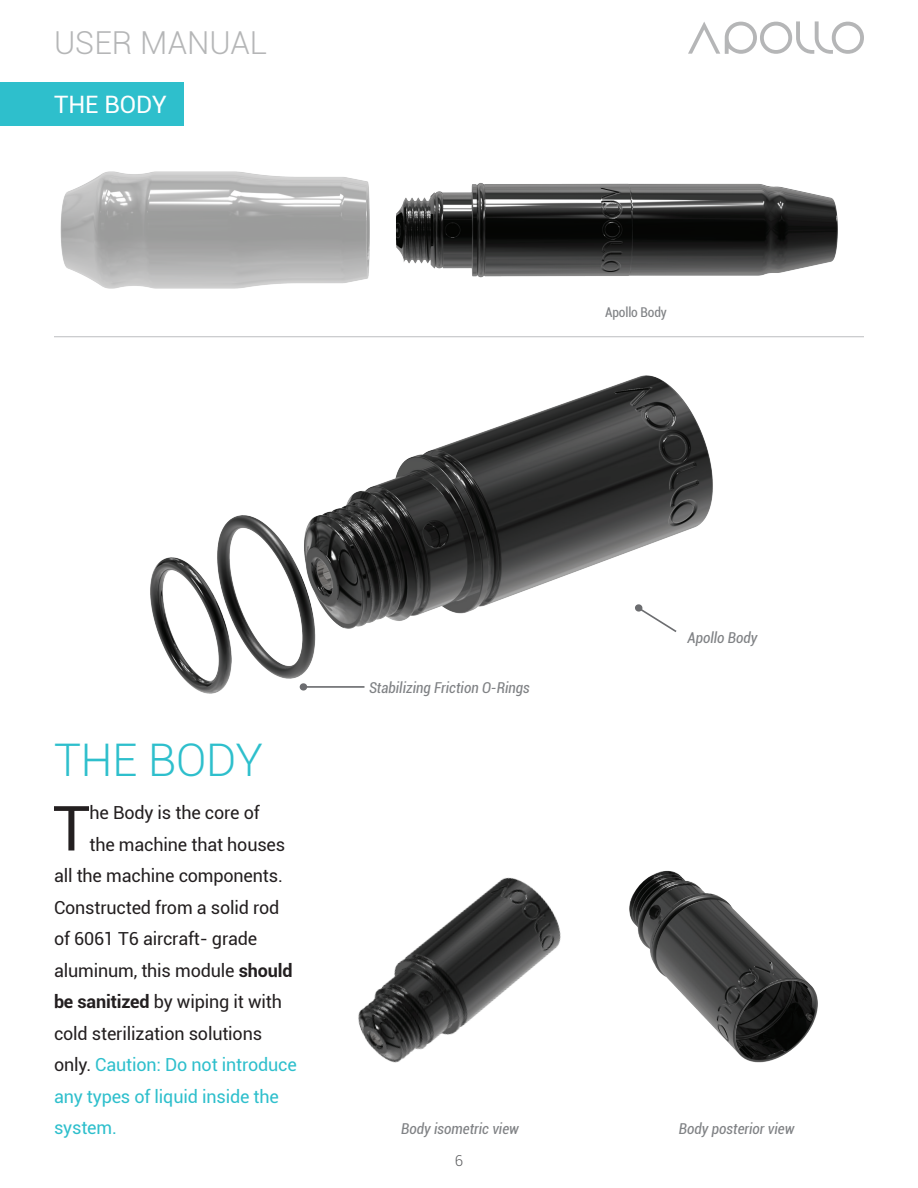
<style>
.page{position:relative;width:918px;height:1188px;background:#fff}
.page>*{position:absolute;margin:0;border:0;box-sizing:border-box;transform-origin:0 0}
.t1{font:62.25px "Roboto";color:#231f20}
.t2{font:300 45px "Roboto";color:#2ebfcc}
.t3{font:300 31.65px "Roboto";color:#b5b6b7}
.t4{font:24px "Roboto";color:#fff}
.t5{font:18px "Roboto";letter-spacing:-.01em;color:#231f20}
.t6{font:18px "Roboto";letter-spacing:-.01em;color:#2ebfcc}
.t7{font:italic condensed 15px "Roboto";color:#808285}
.t8{font:300 15px "Roboto";color:#57585a}
.t9{font:condensed 13.5px "Roboto";letter-spacing:-.01em;color:#808285}
.s1{font-weight:700}
.s2{color:#231f20}
</style>
<div class="page">
<svg style="left:688px;top:21px;width:176px;height:33px"></svg>
<div style="left:0;top:83px;width:184px;height:43px;background:#2ebfcc"></div>
<img style="left:150px;top:375px;width:563px;height:319px">
<hr style="left:54px;top:336px;width:810px;height:1px;background:#bcbdc0">
<div style="left:300px;top:683px;width:7px;height:8px;border:2px solid #6c6d70;border-radius:50%"></div>
<hr style="left:303px;top:686px;width:62px;height:2px;background:#6c6d70">
<svg style="left:637px;top:606px;width:41px;height:28px"></svg>
<div style="left:635px;top:605px;width:7px;height:6px;background:#6c6d70;border-radius:2px"></div>
<div style="left:635px;top:604px;width:8px;height:8px;border:2px solid #6c6d70;border-radius:2px"></div>
<img style="left:358px;top:877px;width:203px;height:186px">
<img style="left:629px;top:870px;width:189px;height:193px">
<img style="left:60px;top:171px;width:778px;height:118px">
<h3 class="t3" style="left:54px;top:21px;width:215px">USER MANUAL</h3>
<h3 class="t4" style="left:54px;top:88px;width:114px">THE BODY</h3>
<p class="t9" style="left:605px;top:303px;width:63px">Apollo Body</p>
<h2 class="t2" style="left:54px;top:729px;width:211px">THE BODY</h2>
<h1 class="t1" style="left:53px;top:785px;width:39px">T</h1>
<p class="t5" style="left:90px;top:800px;width:172px">he Body is the core of</p>
<p class="t5" style="left:90px;top:831px;width:197px">the machine that houses</p>
<p class="t5" style="left:54px;top:863px;width:230px">all the machine components.</p>
<p class="t5" style="left:54px;top:894px;width:227px">Constructed from a solid rod</p>
<p class="t5" style="left:54px;top:926px;width:205px">of 6061 T6 aircraft- grade</p>
<p class="t5" style="left:54px;top:957px;width:240px">aluminum, this module <span class="s1">should</span></p>
<p class="t5" style="left:54px;top:989px;width:229px"><span class="s1">be sanitized</span> by wiping it with</p>
<p class="t5" style="left:54px;top:1020px;width:210px">cold sterilization solutions</p>
<p class="t6" style="left:54px;top:1052px;width:244px"><span class="s2">only.</span> Caution: Do not introduce</p>
<p class="t6" style="left:54px;top:1083px;width:226px">any types of liquid inside the</p>
<p class="t6" style="left:54px;top:1115px;width:64px">system.</p>
<p class="t7" style="left:369px;top:677px;width:162px">Stabilizing Friction O-Rings</p>
<p class="t7" style="left:687px;top:627px;width:72px">Apollo Body</p>
<p class="t7" style="left:401px;top:1118px;width:119px">Body isometric view</p>
<p class="t7" style="left:679px;top:1118px;width:117px">Body posterior view</p>
<p class="t8" style="left:455px;top:1151px;width:10px">6</p>
</div>
